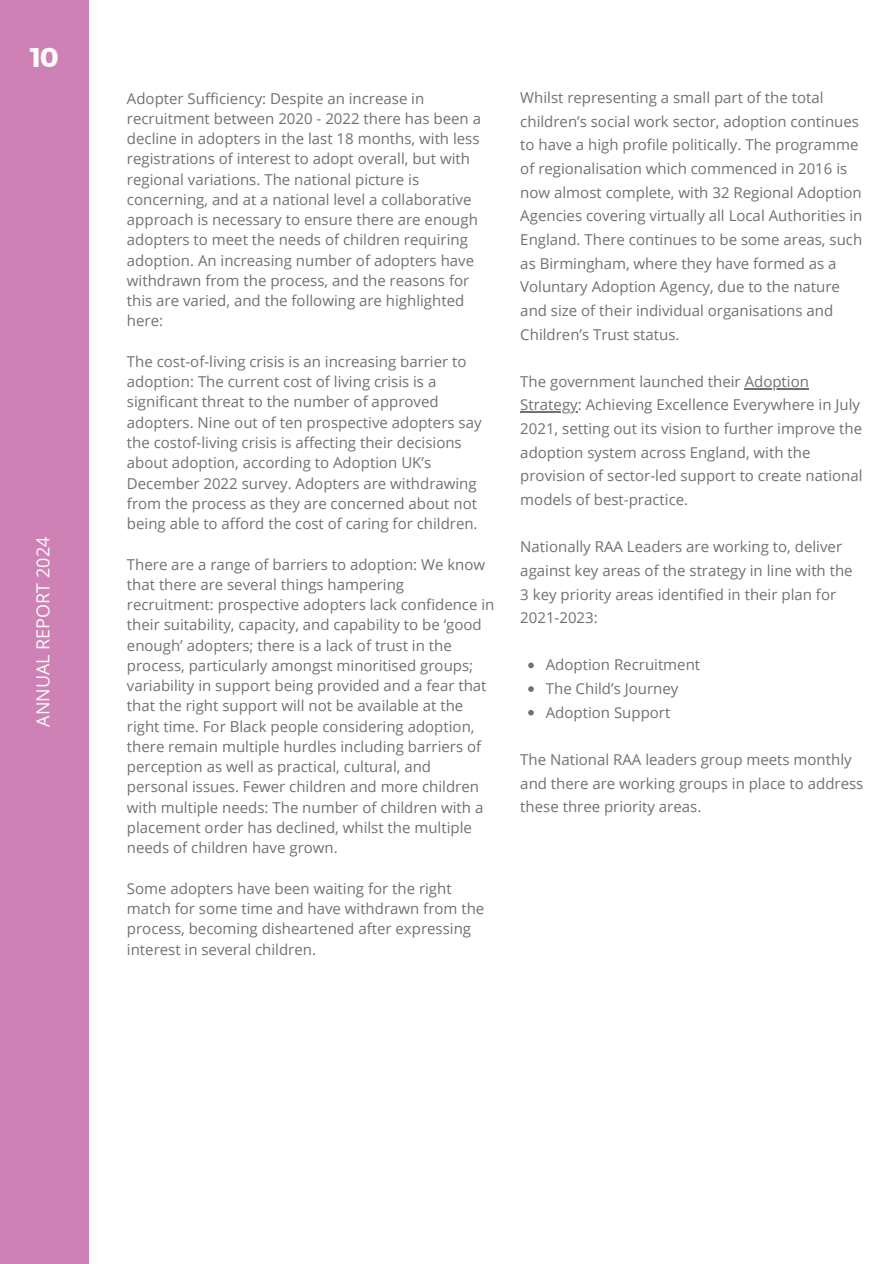
<style>
.page{position:relative;width:894px;height:1264px;background:#fff}
.page>*{position:absolute;margin:0;border:0;box-sizing:border-box;transform-origin:0 0}
.t1{font:27px "Kief Montaser Bold";color:#fafafa}
.t2{font:18px "Open Sans";color:#fafafa}
.t3{font:15px/20.2px "Open Sans";color:#6f7271}
</style>
<div class="page">
<hr style="left:744px;top:388px;width:64px;height:1px;background:#6f7271">
<hr style="left:520px;top:411px;width:57px;height:2px;background:#6f7271">
<svg style="left:528px;top:662px;width:5px;height:6px"></svg>
<svg style="left:528px;top:686px;width:5px;height:6px"></svg>
<svg style="left:528px;top:710px;width:5px;height:5px"></svg>
<div style="left:0;top:0;width:89px;height:1263px;background:#ce81b5"></div>
<p class="t1" style="left:30px;top:41px;width:30px">10</p>
<p class="t2" style="left:30px;top:726px;width:191px;rotate:-90deg">ANNUAL REPORT 2024</p>
<p class="t3" style="left:127px;top:88px;width:355px">Adopter Sufficiency: Despite an increase in recruitment between 2020 - 2022 there has been a decline in adopters in the last 18 months, with less registrations of interest to adopt overall, but with regional variations. The national picture is concerning, and at a national level a collaborative approach is necessary to ensure there are enough adopters to meet the needs of children requiring adoption. An increasing number of adopters have withdrawn from the process, and the reasons for this are varied, and the following are highlighted here:</p>
<p class="t3" style="left:127px;top:351px;width:356px">The cost-of-living crisis is an increasing barrier to adoption: The current cost of living crisis is a significant threat to the number of approved adopters. Nine out of ten prospective adopters say the costof-living crisis is affecting their decisions about adoption, according to Adoption UK’s December 2022 survey. Adopters are withdrawing from the process as they are concerned about not being able to afford the cost of caring for children.</p>
<p class="t3" style="left:127px;top:553px;width:369px">There are a range of barriers to adoption: We know that there are several things hampering recruitment: prospective adopters lack confidence in their suitability, capacity, and capability to be ‘good enough’ adopters; there is a lack of trust in the process, particularly amongst minoritised groups; variability in support being provided and a fear that that the right support will not be available at the right time. For Black people considering adoption, there remain multiple hurdles including barriers of perception as well as practical, cultural, and personal issues. Fewer children and more children with multiple needs: The number of children with a placement order has declined, whilst the multiple needs of children have grown.</p>
<p class="t3" style="left:127px;top:877px;width:359px">Some adopters have been waiting for the right match for some time and have withdrawn from the process, becoming disheartened after expressing interest in several children.</p>
<p class="t3" style="left:520px;top:85px;width:343px;line-height:23.7px">Whilst representing a small part of the total children’s social work sector, adoption continues to have a high profile politically. The programme of regionalisation which commenced in 2016 is now almost complete, with 32 Regional Adoption Agencies covering virtually all Local Authorities in England. There continues to be some areas, such as Birmingham, where they have formed as a Voluntary Adoption Agency, due to the nature and size of their individual organisations and Children’s Trust status.</p>
<h1 class="t3" style="left:520px;top:371px;width:290px">The government launched their Adoption</h1>
<p class="t3" style="left:520px;top:393px;width:344px;line-height:23.7px">Strategy: Achieving Excellence Everywhere in July 2021, setting out its vision to further improve the adoption system across England, with the provision of sector-led support to create national models of best-practice.</p>
<p class="t3" style="left:520px;top:534px;width:334px;line-height:23.7px">Nationally RAA Leaders are working to, deliver against key areas of the strategy in line with the</p>
<p class="t3" style="left:520px;top:582px;width:317px;line-height:23.7px">3 key priority areas identified in their plan for<br>2021-2023:</p>
<p class="t3" style="left:545px;top:654px;width:156px">Adoption Recruitment</p>
<p class="t3" style="left:545px;top:678px;width:134px">The Child’s Journey</p>
<p class="t3" style="left:545px;top:701px;width:126px">Adoption Support</p>
<p class="t3" style="left:520px;top:747px;width:344px;line-height:23.7px">The National RAA leaders group meets monthly and there are working groups in place to address these three priority areas.</p>
</div>
